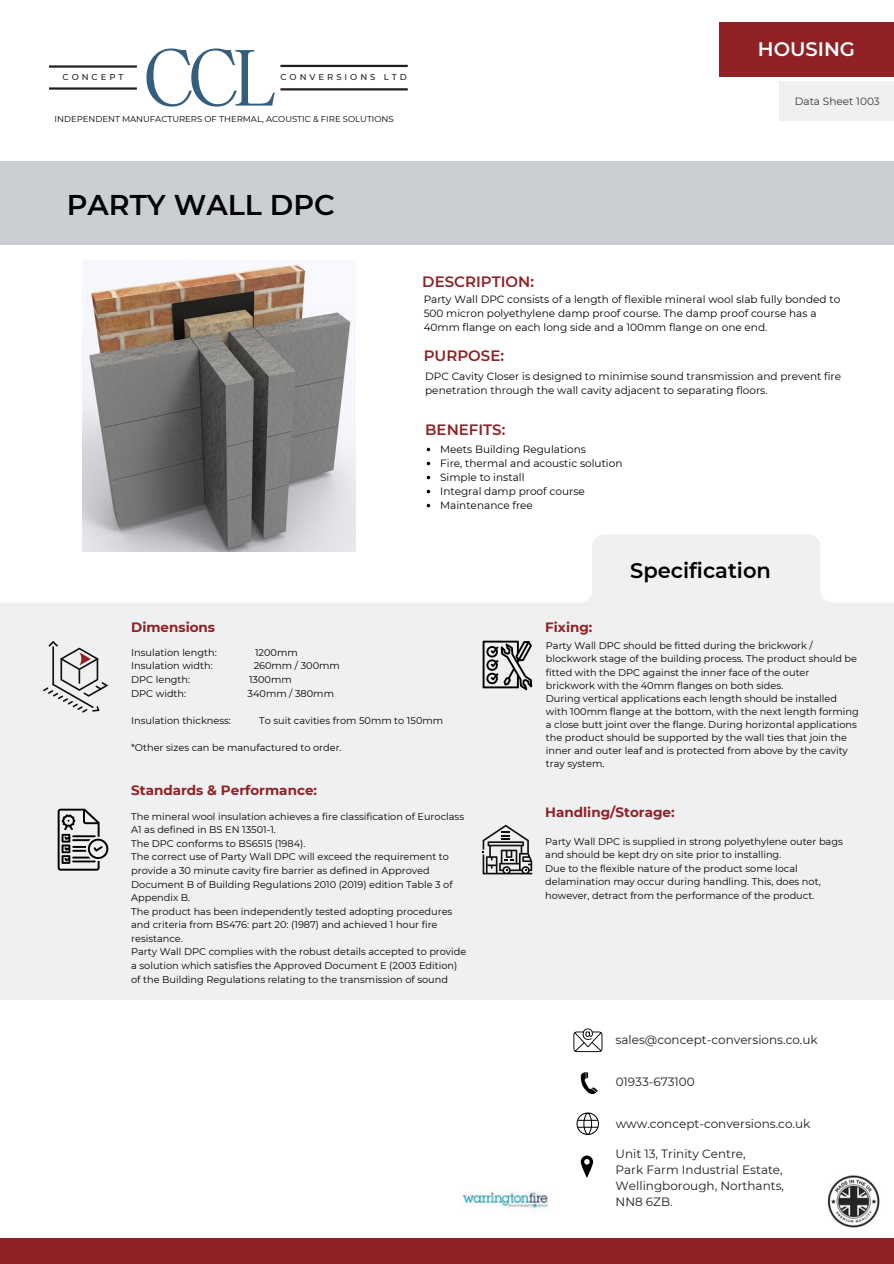
<style>
.page{position:relative;width:894px;height:1264px;background:#fff}
.page>*{position:absolute;margin:0;border:0;box-sizing:border-box;transform-origin:0 0}
.t1{font:100 89.55px "Argent CF";color:#345e7d}
.t2{font:600 28.5px "Montserrat";color:#000}
.t3{font:600 21px "Montserrat";color:#000}
.t4{font:600 19.5px "Montserrat";color:#fff}
.t5{font:600 15px "Montserrat";color:#902124}
.t6{font:700 13.5px "Montserrat";color:#902124}
.t7{font:12px/16px "Montserrat";color:#1d1d1f}
.t8{font:10.5px/14px "Montserrat";color:#000}
.t9{font:10.5px "Montserrat";color:#393536}
.t10{font:9.75px/13.5px "Montserrat";color:#000}
.t11{font:8.55px "Montserrat";color:#000}
.t12{font:500 8.55px "Montserrat";letter-spacing:.35em;color:#231f20}
</style>
<div class="page">
<svg style="left:0;top:534px;width:893px;height:465px;fill:#eff0f2"></svg>
<svg style="left:580px;top:1155px;width:13px;height:22px"></svg>
<svg style="left:576px;top:1112px;width:22px;height:22px"></svg>
<svg style="left:580px;top:1072px;width:17px;height:22px"></svg>
<div style="left:0;top:161px;width:893px;height:83px;background:#cbced2"></div>
<div style="left:719px;top:22px;width:174px;height:54px;background:#902124"></div>
<svg style="left:43px;top:640px;width:65px;height:72px"></svg>
<svg style="left:58px;top:808px;width:50px;height:62px"></svg>
<div style="left:0;top:1238px;width:893px;height:25px;background:#902124"></div>
<svg style="left:573px;top:1028px;width:29px;height:24px"></svg>
<svg style="left:482px;top:640px;width:50px;height:50px"></svg>
<img style="left:827px;top:1175px;width:53px;height:52px">
<div style="left:778px;top:81px;width:115px;height:39px;background:#eff0f2"></div>
<svg style="left:482px;top:824px;width:50px;height:50px"></svg>
<img style="left:83px;top:263px;width:272px;height:288px">
<svg style="left:426px;top:448px;width:4px;height:3px"></svg>
<svg style="left:426px;top:462px;width:4px;height:3px"></svg>
<svg style="left:426px;top:476px;width:4px;height:3px"></svg>
<svg style="left:426px;top:490px;width:4px;height:3px"></svg>
<svg style="left:426px;top:504px;width:4px;height:3px"></svg>
<img style="left:462px;top:1189px;width:87px;height:21px">
<hr style="left:280px;top:65px;width:127px;height:2px;background:#231f20">
<hr style="left:280px;top:88px;width:127px;height:2px;background:#231f20">
<hr style="left:49px;top:65px;width:88px;height:3px;background:#231f20">
<hr style="left:49px;top:87px;width:88px;height:3px;background:#231f20">
<h1 class="t1" style="left:143px;top:19px;width:135px">CCL</h1>
<p class="t12" style="left:63px;top:72px;width:62px">CONCEPT</p>
<p class="t12" style="left:280px;top:72px;width:128px">CONVERSIONS LTD</p>
<p class="t11" style="left:55px;top:113px;width:340px">INDEPENDENT MANUFACTURERS OF THERMAL, ACOUSTIC &amp; FIRE SOLUTIONS</p>
<h3 class="t4" style="left:757px;top:37px;width:98px">HOUSING</h3>
<p class="t9" style="left:794px;top:95px;width:87px">Data Sheet 1003</p>
<h2 class="t2" style="left:67px;top:187px;width:269px">PARTY WALL DPC</h2>
<h3 class="t5" style="left:422px;top:273px;width:113px">DESCRIPTION:</h3>
<p class="t8" style="left:423px;top:292px;width:418px">Party Wall DPC consists of a length of flexible mineral wool slab fully bonded to<br>500 micron polyethylene damp proof course. The damp proof course has a<br>40mm flange on each long side and a 100mm flange on one end.</p>
<h3 class="t5" style="left:423px;top:347px;width:82px">PURPOSE:</h3>
<p class="t8" style="left:425px;top:369px;width:417px">DPC Cavity Closer is designed to minimise sound transmission and prevent fire penetration through the wall cavity adjacent to separating floors.</p>
<h3 class="t5" style="left:425px;top:420px;width:82px">BENEFITS:</h3>
<p class="t8" style="left:440px;top:442px;width:184px">Meets Building Regulations<br>Fire, thermal and acoustic solution<br>Simple to install<br>Integral damp proof course<br>Maintenance free</p>
<h3 class="t3" style="left:630px;top:558px;width:142px">Specification</h3>
<h3 class="t6" style="left:131px;top:618px;width:85px">Dimensions</h3>
<p class="t10" style="left:131px;top:645px;width:87px">Insulation length:</p>
<p class="t10" style="left:255px;top:645px;width:44px">1200mm</p>
<p class="t10" style="left:131px;top:659px;width:83px">Insulation width:</p>
<p class="t10" style="left:253px;top:659px;width:88px">260mm / 300mm</p>
<p class="t10" style="left:131px;top:672px;width:61px">DPC length:</p>
<p class="t10" style="left:249px;top:672px;width:44px">1300mm</p>
<p class="t10" style="left:131px;top:686px;width:57px">DPC width:</p>
<p class="t10" style="left:247px;top:686px;width:88px">340mm / 380mm</p>
<p class="t10" style="left:131px;top:713px;width:101px">Insulation thickness:</p>
<p class="t10" style="left:259px;top:713px;width:185px">To suit cavities from 50mm to 150mm</p>
<p class="t10" style="left:131px;top:740px;width:212px">*Other sizes can be manufactured to order.</p>
<h3 class="t6" style="left:131px;top:782px;width:187px">Standards &amp; Performance:</h3>
<p class="t10" style="left:131px;top:809px;width:336px">The mineral wool insulation achieves a fire classification of Euroclass A1 as defined in BS EN 13501-1.<br>The DPC conforms to BS6515 (1984).<br>The correct use of Party Wall DPC will exceed the requirement to provide a 30 minute cavity fire barrier as defined in Approved Document B of Building Regulations 2010 (2019) edition Table 3 of Appendix B.<br>The product has been independently tested adopting procedures and criteria from BS476: part 20: (1987) and achieved 1 hour fire resistance.<br>Party Wall DPC complies with the robust details accepted to provide a solution which satisfies the Approved Document E (2003 Edition) of the Building Regulations relating to the transmission of sound</p>
<h3 class="t6" style="left:545px;top:618px;width:49px">Fixing:</h3>
<p class="t10" style="left:545px;top:639px;width:314px;line-height:13px">Party Wall DPC should be fitted during the brickwork / blockwork stage of the building process. The product should be fitted with the DPC against the inner face of the outer brickwork with the 40mm flanges on both sides.<br>During vertical applications each length should be installed with 100mm flange at the bottom, with the next length forming a close butt joint over the flange. During horizontal applications the product should be supported by the wall ties that join the inner and outer leaf and is protected from above by the cavity tray system.</p>
<h3 class="t6" style="left:545px;top:804px;width:131px">Handling/Storage:</h3>
<p class="t10" style="left:545px;top:834px;width:299px">Party Wall DPC is supplied in strong polyethylene outer bags and should be kept dry on site prior to installing.<br>Due to the flexible nature of the product some local delamination may occur during handling. This, does not, however, detract from the performance of the product.</p>
<p class="t7" style="left:615px;top:1032px;width:204px">sales@concept-conversions.co.uk</p>
<p class="t7" style="left:615px;top:1073px;width:81px">01933-673100</p>
<p class="t7" style="left:615px;top:1115px;width:196px">www.concept-conversions.co.uk</p>
<p class="t7" style="left:615px;top:1145px;width:170px">Unit 13, Trinity Centre,<br>Park Farm Industrial Estate,<br>Wellingborough, Northants,<br>NN8 6ZB.</p>
</div>
